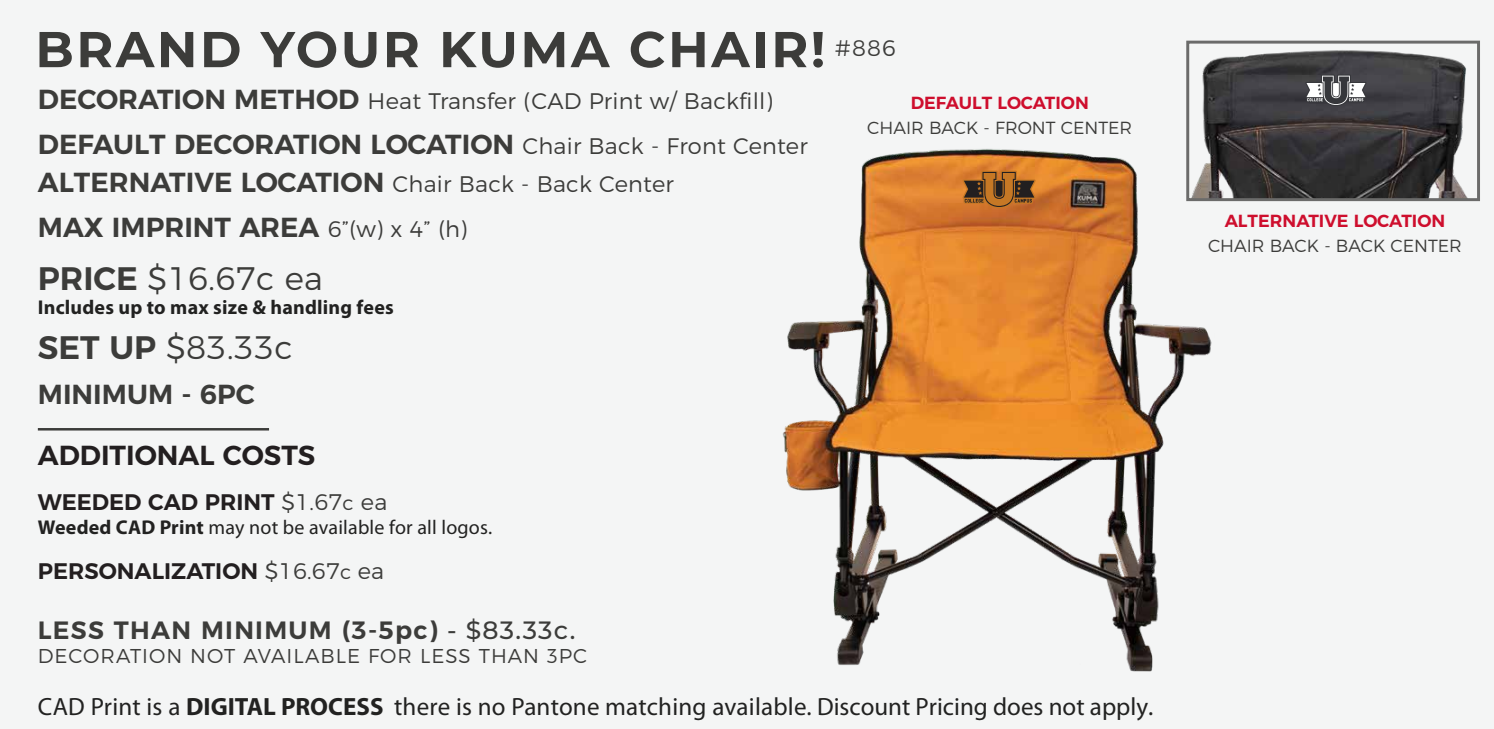
<style>
.page{position:relative;width:1494px;height:729px;background:#fff}
.page>*{position:absolute;margin:0;border:0;box-sizing:border-box;transform-origin:0 0}
.t1{font:700 50.25px "Montserrat";letter-spacing:.05em;color:#3c3c3a}
.t2{font:300 32.5px "Montserrat";letter-spacing:.01em;color:#3c3c3a}
.t3{font:600 27.5px "Montserrat";color:#3c3c3a}
.t4{font:600 27.5px "Montserrat";color:#231f20}
.t5{font:25px "Myriad Pro";letter-spacing:.005em;color:#222221}
.t6{font:600 25px "Montserrat";letter-spacing:.05em;color:#3c3c3a}
.t7{font:300 22.5px "Montserrat";letter-spacing:.01em;color:#3c3c3a}
.t8{font:600 22.5px "Montserrat";color:#231f20}
.t9{font:20px "Myriad Pro";letter-spacing:.01em;color:#222221}
.t10{font:300 20px "Montserrat";letter-spacing:.05em;color:#3c3c3a}
.t11{font:700 20px "Myriad Pro";letter-spacing:.01em;color:#222221}
.t12{font:300 17.5px "Montserrat";color:#3c3c3a}
.t13{font:600 17.5px "Montserrat";color:#ce0e2d}
.s1{font-weight:600;font-size:27.5px}
.s2{font-weight:300;font-size:22.5px}
.s3{font-weight:600}
.s4{font-weight:300;color:#3c3c3a}
.s5{font-weight:300;font-size:20px;color:#3c3c3a}
.s6{font-weight:700}
.s7{font-weight:500}
</style>
<div class="page">
<div style="left:0;top:0;width:1493px;height:728px;background:#f4f5f5"></div>
<img style="left:1202px;top:42px;width:278px;height:157px">
<div style="left:1186px;top:41px;width:293px;height:160px;border:3px solid #6b6b6a"></div>
<svg style="left:1305px;top:75px;width:61px;height:31px"></svg>
<hr style="left:38px;top:428px;width:231px;height:2px;background:#3c3c3a">
<img style="left:782px;top:102px;width:442px;height:570px">
<svg style="left:962px;top:170px;width:73px;height:38px;background:#935b25"></svg>
<h1 class="t1" style="left:35px;top:13px;width:791px">BRAND YOUR KUMA CHAIR!</h1>
<p class="t7" style="left:38px;top:84px;width:736px"><span class="s1">DECORATION METHOD</span> Heat Transfer (CAD Print w/ Backfill)</p>
<p class="t3" style="left:38px;top:122px;width:771px">DEFAULT DECORATION LOCATION <span class="s2">Chair Back - Front Center</span></p>
<p class="t7" style="left:38px;top:166px;width:637px"><span class="s1">ALTERNATIVE LOCATION</span> Chair Back - Back Center</p>
<p class="t3" style="left:38px;top:205px;width:431px">MAX IMPRINT AREA <span class="s2">6”(w) x 4” (h)</span></p>
<h2 class="t2" style="left:38px;top:252px;width:287px"><span class="s3">PRICE</span> $16.67c ea</h2>
<p class="t11" style="left:38px;top:293px;width:357px">Includes up to max size &amp; handling fees</p>
<h2 class="t2" style="left:38px;top:321px;width:256px"><span class="s3">SET UP</span> $83.33c</h2>
<p class="t3" style="left:38px;top:371px;width:218px">MINIMUM - 6PC</p>
<p class="t7" style="left:834px;top:31px;width:62px">#886</p>
<p class="t13" style="left:910px;top:89px;width:180px">DEFAULT LOCATION</p>
<p class="t12" style="left:867px;top:114px;width:266px">CHAIR BACK - FRONT CENTER</p>
<p class="t4" style="left:38px;top:432px;width:279px">ADDITIONAL COSTS</p>
<p class="t8" style="left:38px;top:483px;width:351px">WEEDED CAD PRINT <span class="s4">$1.67</span><span class="s5">c</span> <span class="s4">ea</span></p>
<p class="t9" style="left:38px;top:516px;width:456px"><span class="s6">Weeded CAD Print</span> may not be available for all logos.</p>
<p class="t8" style="left:38px;top:552px;width:348px">PERSONALIZATION <span class="s4">$16.67</span><span class="s5">c</span> <span class="s4">ea</span></p>
<p class="t6" style="left:38px;top:609px;width:539px">LESS THAN MINIMUM (3-5pc) <span class="s7">- $83.33c.</span></p>
<p class="t10" style="left:38px;top:640px;width:551px">DECORATION NOT AVAILABLE FOR LESS THAN 3PC</p>
<p class="t5" style="left:38px;top:693px;width:1117px">CAD Print is a <span class="s6">DIGITAL PROCESS</span> there is no Pantone matching available. Discount Pricing does not apply.</p>
<p class="t13" style="left:1224px;top:207px;width:222px">ALTERNATIVE LOCATION</p>
<p class="t12" style="left:1208px;top:232px;width:255px">CHAIR BACK - BACK CENTER</p>
</div>
